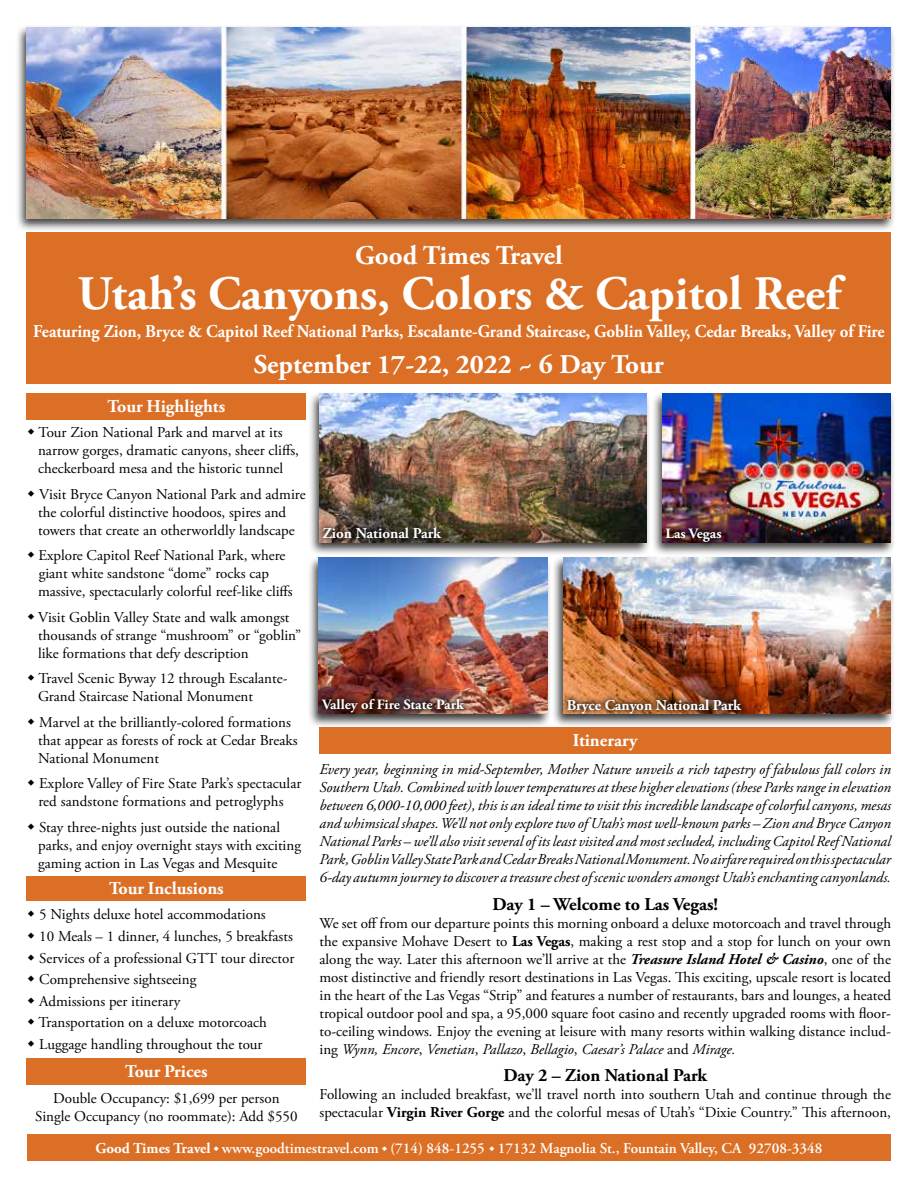
<style>
.page{position:relative;width:918px;height:1188px;background:#fff}
.page>*{position:absolute;margin:0;border:0;box-sizing:border-box;transform-origin:0 0}
.t1{font:700 48px "Adobe Garamond Pro";color:#fff}
.t2{font:700 27px "Adobe Garamond Pro";color:#fff}
.t3{font:700 18px "Adobe Garamond Pro";color:#fff;scale:.94 1}
.t4{font:700 18px "Adobe Garamond Pro";color:#fff}
.t5{font:700 18px "Adobe Garamond Pro";color:#000}
.t6{font:15px/18px "Adobe Garamond Pro";color:#000}
.t7{font:italic 15px/18px "Adobe Garamond Pro";color:#000;text-align:justify}
.t8{font:600 15px "Adobe Garamond Pro";color:#fff}
.t9{font:700 15px "Adobe Garamond Pro";color:#fff}
.t10{font:700 14.25px "Adobe Garamond Pro";color:#fff}
.s1{font-weight:700}
.s2{font-weight:700;font-style:italic}
.s3{font-style:italic}
</style>
<div class="page">
<div style="left:15px;top:25px;width:880px;height:207px;background:#000;opacity:.75"></div>
<img style="left:27px;top:27px;width:864px;height:191px">
<div style="left:27px;top:233px;width:864px;height:151px;background:#db6f26"></div>
<div style="left:27px;top:393px;width:279px;height:26px;background:#db6f26"></div>
<div style="left:27px;top:1135px;width:864px;height:26px;background:#db6f26"></div>
<div style="left:27px;top:876px;width:279px;height:24px;background:#db6f26"></div>
<div style="left:27px;top:1058px;width:279px;height:26px;background:#db6f26"></div>
<div style="left:319px;top:727px;width:572px;height:27px;background:#db6f26"></div>
<div style="left:651px;top:391px;width:244px;height:165px;background:#000;opacity:.75"></div>
<img style="left:662px;top:393px;width:229px;height:149px">
<img style="left:660px;top:521px;width:68px;height:27px">
<div style="left:308px;top:391px;width:344px;height:165px;background:#000;opacity:.75"></div>
<img style="left:319px;top:393px;width:328px;height:149px">
<svg style="left:317px;top:521px;width:131px;height:24px;background:#473e33"></svg>
<div style="left:307px;top:555px;width:245px;height:173px;background:#000;opacity:.75"></div>
<img style="left:319px;top:557px;width:228px;height:157px">
<img style="left:315px;top:692px;width:156px;height:28px">
<div style="left:552px;top:555px;width:343px;height:173px;background:#000;opacity:.75"></div>
<img style="left:563px;top:557px;width:328px;height:157px">
<img style="left:561px;top:692px;width:187px;height:28px">
<h2 class="t2" style="left:355px;top:239px;width:209px">Good Times Travel</h2>
<h1 class="t1" style="left:78px;top:266px;width:764px">Utah’s Canyons, Colors &amp; Capitol Reef</h1>
<p class="t3" style="left:33px;top:321px;width:907px">Featuring Zion, Bryce &amp; Capitol Reef National Parks, Escalante-Grand Staircase, Goblin Valley, Cedar Breaks, Valley of Fire</p>
<h2 class="t2" style="left:254px;top:349px;width:411px">September 17-22, 2022 ~ 6 Day Tour</h2>
<p class="t4" style="left:108px;top:395px;width:119px">Tour Highlights</p>
<p class="t6" style="left:38px;top:424px;width:262px">Tour Zion National Park and marvel at its narrow gorges, dramatic canyons, sheer cliffs, checkerboard mesa and the historic tunnel</p>
<p class="t6" style="left:38px;top:486px;width:269px">Visit Bryce Canyon National Park and admire the colorful distinctive hoodoos, spires and towers that create an otherworldly landscape</p>
<p class="t6" style="left:38px;top:547px;width:256px">Explore Capitol Reef National Park, where giant white sandstone “dome” rocks cap massive, spectacularly colorful reef-like cliffs</p>
<p class="t6" style="left:38px;top:609px;width:265px">Visit Goblin Valley State and walk amongst thousands of strange “mushroom” or “goblin” like formations that defy description</p>
<p class="t6" style="left:38px;top:670px;width:251px">Travel Scenic Byway 12 through Escalante-<br>Grand Staircase National Monument</p>
<p class="t6" style="left:38px;top:714px;width:261px">Marvel at the brilliantly-colored formations that appear as forests of rock at Cedar Breaks<br>National Monument</p>
<p class="t6" style="left:38px;top:775px;width:265px">Explore Valley of Fire State Park’s spectacular red sandstone formations and petroglyphs</p>
<p class="t6" style="left:38px;top:819px;width:264px">Stay three-nights just outside the national parks, and enjoy overnight stays with exciting gaming action in Las Vegas and Mesquite</p>
<p class="t4" style="left:109px;top:878px;width:116px">Tour Inclusions</p>
<p class="t6" style="left:39px;top:904px;width:257px;line-height:21.6px">5 Nights deluxe hotel accommodations<br>10 Meals – 1 dinner, 4 lunches, 5 breakfasts Services of a professional GTT tour director Comprehensive sightseeing<br>Admissions per itinerary<br>Transportation on a deluxe motorcoach Luggage handling throughout the tour</p>
<p class="t4" style="left:125px;top:1060px;width:84px">Tour Prices</p>
<p class="t6" style="left:35px;top:1090px;width:264px;text-align:center">Double Occupancy: $1,699 per person<br>Single Occupancy (no roommate): Add $550</p>
<p class="t9" style="left:323px;top:525px;width:120px">Zion National Park</p>
<p class="t10" style="left:665px;top:525px;width:58px">Las Vegas</p>
<p class="t10" style="left:322px;top:696px;width:143px">Valley of Fire State Park</p>
<p class="t9" style="left:567px;top:696px;width:176px">Bryce Canyon National Park</p>
<p class="t4" style="left:573px;top:730px;width:66px">Itinerary</p>
<p class="t7" style="left:320px;top:761px;width:573px">Every year, beginning in mid-September, Mother Nature unveils a rich tapestry of fabulous fall colors in Southern Utah. Combined with lower temperatures at these higher elevations (these Parks range in elevation between 6,000-10,000 feet), this is an ideal time to visit this incredible landscape of colorful canyons, mesas and whimsical shapes. We’ll not only explore two of Utah’s most well-known parks – Zion and Bryce Canyon National Parks – we’ll also visit several of its least visited and most secluded, including Capitol Reef National Park, Goblin Valley State Park and Cedar Breaks National Monument. No airfare required on this spectacular 6-day autumn journey to discover a treasure chest of scenic wonders amongst Utah’s enchanting canyonlands.</p>
<p class="t5" style="left:492px;top:894px;width:227px">Day 1 – Welcome to Las Vegas!</p>
<p class="t6" style="left:320px;top:915px;width:573px;text-align:justify">We set off from our departure points this morning onboard a deluxe motorcoach and travel through the expansive Mohave Desert to <span class="s1">Las Vegas</span>, making a rest stop and a stop for lunch on your own along the way. Later this afternoon we’ll arrive at the <span class="s2">Treasure Island Hotel &amp; Casino</span>, one of the most distinctive and friendly resort destinations in Las Vegas. This exciting, upscale resort is located in the heart of the Las Vegas “Strip” and features a number of restaurants, bars and lounges, a heated tropical outdoor pool and spa, a 95,000 square foot casino and recently upgraded rooms with floor&shy;to-ceiling windows<span class="s3">.</span> Enjoy the evening at leisure with many resorts within walking distance includ&shy;ing <span class="s3">Wynn, Encore</span>, <span class="s3">Venetian</span>, <span class="s3">Pallazo</span>, <span class="s3">Bellagio</span>, <span class="s3">Caesar’s Palace</span> and <span class="s3">Mirage.</span></p>
<p class="t5" style="left:503px;top:1065px;width:205px">Day 2 – Zion National Park</p>
<p class="t6" style="left:320px;top:1086px;width:573px">Following an included breakfast, we’ll travel north into southern Utah and continue through the spectacular <span class="s1">Virgin River Gorge</span> and the colorful mesas of Utah’s “Dixie Country.” This afternoon,</p>
<p class="t8" style="left:96px;top:1140px;width:728px"><span class="s1">Good Times Travel</span> www.goodtimestravel.com (714) 848-1255 17132 Magnolia St., Fountain Valley, CA 92708-3348</p>
<p class="t9" style="left:323px;top:1142px;width:136px">Fresno’s Blossom Trail</p>
</div>
